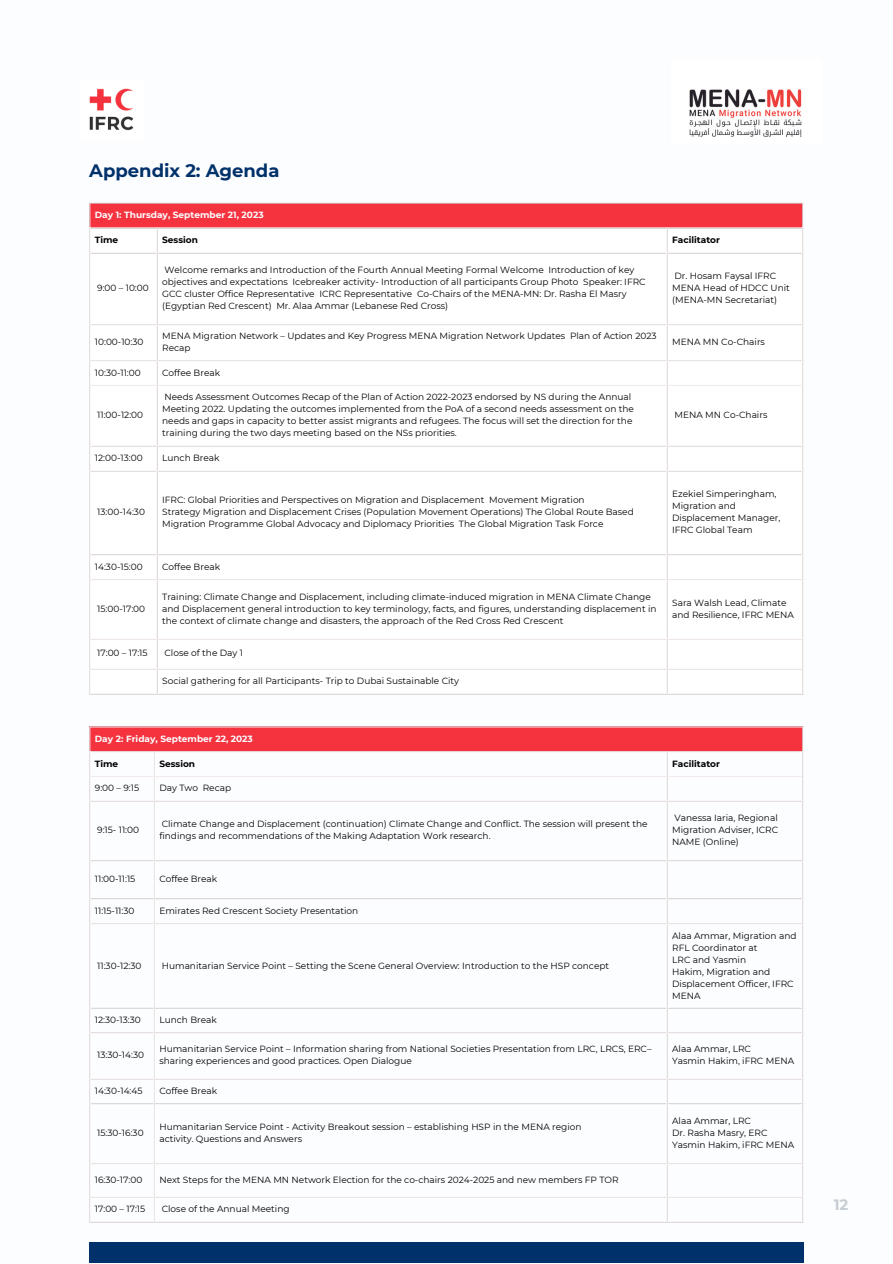
<style>
.page{position:relative;width:893px;height:1264px;background:#fff}
.page>*{position:absolute;margin:0;border:0;box-sizing:border-box;transform-origin:0 0}
.t1{font:700 18px "Montserrat";color:#00316a}
.t2{font:700 15px "Montserrat";color:#c6ced4}
.t3{font:9px/12px "Montserrat";color:#000}
.t4{font:700 9px "Montserrat";color:#fcfdff}
.t5{font:700 9px "Montserrat";color:#000}
</style>
<div class="page">
<div style="left:89px;top:1242px;width:714px;height:20px;background:#00316a"></div>
<div style="left:89px;top:203px;width:714px;height:25px;background:#f5333f"></div>
<svg style="left:90px;top:228px;width:712px;height:465px"></svg>
<hr style="left:89px;top:203px;width:1px;height:490px;background:#f1ebeb">
<hr style="left:156px;top:228px;width:2px;height:465px;background:#f1ebeb">
<hr style="left:666px;top:228px;width:1px;height:465px;background:#f1ebeb">
<hr style="left:802px;top:203px;width:1px;height:490px;background:#f1ebeb">
<hr style="left:89px;top:202px;width:714px;height:1px;background:#f1ebeb">
<hr style="left:89px;top:227px;width:714px;height:1px;background:#f1ebeb">
<hr style="left:89px;top:252px;width:714px;height:1px;background:#f1ebeb">
<hr style="left:89px;top:324px;width:714px;height:1px;background:#f1ebeb">
<hr style="left:89px;top:360px;width:714px;height:1px;background:#f1ebeb">
<hr style="left:89px;top:385px;width:714px;height:1px;background:#f1ebeb">
<hr style="left:89px;top:445px;width:714px;height:2px;background:#f1ebeb">
<hr style="left:89px;top:470px;width:714px;height:2px;background:#f1ebeb">
<hr style="left:89px;top:554px;width:714px;height:1px;background:#f1ebeb">
<hr style="left:89px;top:579px;width:714px;height:1px;background:#f1ebeb">
<hr style="left:89px;top:638px;width:714px;height:2px;background:#f1ebeb">
<hr style="left:89px;top:668px;width:714px;height:2px;background:#f1ebeb">
<hr style="left:89px;top:693px;width:714px;height:1px;background:#f1ebeb">
<div style="left:89px;top:726px;width:714px;height:26px;background:#f5333f"></div>
<hr style="left:89px;top:727px;width:1px;height:494px;background:#f1ebeb">
<hr style="left:154px;top:752px;width:1px;height:469px;background:#f1ebeb">
<hr style="left:666px;top:752px;width:1px;height:469px;background:#f1ebeb">
<hr style="left:802px;top:727px;width:1px;height:494px;background:#f1ebeb">
<hr style="left:89px;top:726px;width:714px;height:1px;background:#f1ebeb">
<hr style="left:89px;top:751px;width:714px;height:1px;background:#f1ebeb">
<hr style="left:89px;top:776px;width:714px;height:1px;background:#f1ebeb">
<hr style="left:89px;top:800px;width:714px;height:1px;background:#f1ebeb">
<hr style="left:89px;top:860px;width:714px;height:1px;background:#f1ebeb">
<hr style="left:89px;top:898px;width:714px;height:1px;background:#f1ebeb">
<hr style="left:89px;top:923px;width:714px;height:1px;background:#f1ebeb">
<hr style="left:89px;top:1007px;width:714px;height:1px;background:#f1ebeb">
<hr style="left:89px;top:1032px;width:714px;height:1px;background:#f1ebeb">
<hr style="left:89px;top:1078px;width:714px;height:1px;background:#f1ebeb">
<hr style="left:89px;top:1103px;width:714px;height:1px;background:#f1ebeb">
<hr style="left:89px;top:1163px;width:714px;height:1px;background:#f1ebeb">
<hr style="left:89px;top:1196px;width:714px;height:1px;background:#f1ebeb">
<hr style="left:89px;top:1221px;width:714px;height:1px;background:#f1ebeb">
<img style="left:89px;top:88px;width:45px;height:43px">
<img style="left:689px;top:89px;width:113px;height:47px">
<p class="t1" style="left:89px;top:160px;width:192px">Appendix 2: Agenda</p>
<p class="t4" style="left:95px;top:209px;width:170px">Day 1: Thursday, September 21, 2023</p>
<p class="t5" style="left:95px;top:234px;width:25px">Time</p>
<p class="t5" style="left:162px;top:234px;width:37px">Session</p>
<p class="t5" style="left:672px;top:234px;width:49px">Facilitator</p>
<p class="t3" style="left:97px;top:282px;width:53px">9:00 – 10:00</p>
<p class="t3" style="left:162px;top:264px;width:485px">Welcome remarks and Introduction of the Fourth Annual Meeting Formal Welcome Introduction of key objectives and expectations Icebreaker activity- Introduction of all participants Group Photo Speaker: IFRC GCC cluster Office Representative ICRC Representative Co-Chairs of the MENA-MN: Dr. Rasha El Masry (Egyptian Red Crescent) Mr. Alaa Ammar (Lebanese Red Cross)</p>
<p class="t3" style="left:672px;top:270px;width:119px">Dr. Hosam Faysal IFRC<br>MENA Head of HDCC Unit (MENA-MN Secretariat)</p>
<p class="t3" style="left:95px;top:335px;width:50px">10:00-10:30</p>
<p class="t3" style="left:162px;top:329px;width:496px">MENA Migration Network – Updates and Key Progress MENA Migration Network Updates Plan of Action 2023<br>Recap</p>
<p class="t3" style="left:672px;top:335px;width:94px">MENA MN Co-Chairs</p>
<p class="t3" style="left:95px;top:366px;width:47px">10:30-11:00</p>
<p class="t3" style="left:162px;top:366px;width:59px">Coffee Break</p>
<p class="t3" style="left:97px;top:409px;width:47px">11:00-12:00</p>
<p class="t3" style="left:162px;top:391px;width:473px">Needs Assessment Outcomes Recap of the Plan of Action 2022-2023 endorsed by NS during the Annual Meeting 2022. Updating the outcomes implemented from the PoA of a second needs assessment on the needs and gaps in capacity to better assist migrants and refugees. The focus will set the direction for the training during the two days meeting based on the NSs priorities.</p>
<p class="t3" style="left:674px;top:409px;width:94px">MENA MN Co-Chairs</p>
<p class="t3" style="left:95px;top:452px;width:49px">12:00-13:00</p>
<p class="t3" style="left:162px;top:452px;width:59px">Lunch Break</p>
<p class="t3" style="left:97px;top:506px;width:49px">13:00-14:30</p>
<p class="t3" style="left:162px;top:494px;width:473px">IFRC: Global Priorities and Perspectives on Migration and Displacement Movement Migration<br>Strategy Migration and Displacement Crises (Population Movement Operations) The Global Route Based<br>Migration Programme Global Advocacy and Diplomacy Priorities The Global Migration Task Force</p>
<p class="t3" style="left:672px;top:488px;width:110px">Ezekiel Simperingham,<br>Migration and<br>Displacement Manager,<br>IFRC Global Team</p>
<p class="t3" style="left:95px;top:560px;width:49px">14:30-15:00</p>
<p class="t3" style="left:162px;top:560px;width:59px">Coffee Break</p>
<p class="t3" style="left:97px;top:602px;width:49px">15:00-17:00</p>
<p class="t3" style="left:162px;top:590px;width:496px">Training: Climate Change and Displacement, including climate-induced migration in MENA Climate Change and Displacement general introduction to key terminology, facts, and figures, understanding displacement in the context of climate change and disasters, the approach of the Red Cross Red Crescent</p>
<p class="t3" style="left:672px;top:596px;width:123px">Sara Walsh Lead, Climate and Resilience, IFRC MENA</p>
<p class="t3" style="left:97px;top:647px;width:52px">17:00 – 17:15</p>
<p class="t3" style="left:164px;top:647px;width:80px">Close of the Day 1</p>
<p class="t3" style="left:162px;top:675px;width:298px">Social gathering for all Participants- Trip to Dubai Sustainable City</p>
<p class="t4" style="left:95px;top:733px;width:159px">Day 2: Friday, September 22, 2023</p>
<p class="t5" style="left:95px;top:757px;width:25px">Time</p>
<p class="t5" style="left:159px;top:757px;width:37px">Session</p>
<p class="t5" style="left:672px;top:757px;width:49px">Facilitator</p>
<p class="t3" style="left:95px;top:782px;width:46px">9:00 – 9:15</p>
<p class="t3" style="left:159px;top:782px;width:73px">Day Two Recap</p>
<p class="t3" style="left:97px;top:824px;width:43px">9:15- 11:00</p>
<p class="t3" style="left:159px;top:818px;width:489px">Climate Change and Displacement (continuation) Climate Change and Conflict. The session will present the findings and recommendations of the Making Adaptation Work research.</p>
<p class="t3" style="left:672px;top:812px;width:107px;text-align:justify">Vanessa Iaria, Regional Migration Adviser, ICRC NAME (Online)</p>
<p class="t3" style="left:95px;top:873px;width:42px">11:00-11:15</p>
<p class="t3" style="left:159px;top:873px;width:59px">Coffee Break</p>
<p class="t3" style="left:95px;top:904px;width:41px">11:15-11:30</p>
<p class="t3" style="left:159px;top:904px;width:200px">Emirates Red Crescent Society Presentation</p>
<p class="t3" style="left:97px;top:959px;width:46px">11:30-12:30</p>
<p class="t3" style="left:162px;top:959px;width:449px">Humanitarian Service Point – Setting the Scene General Overview: Introduction to the HSP concept</p>
<p class="t3" style="left:672px;top:929px;width:126px">Alaa Ammar, Migration and<br>RFL Coordinator at<br>LRC and Yasmin<br>Hakim, Migration and<br>Displacement Officer, IFRC<br>MENA</p>
<p class="t3" style="left:95px;top:1013px;width:47px">12:30-13:30</p>
<p class="t3" style="left:159px;top:1013px;width:59px">Lunch Break</p>
<p class="t3" style="left:97px;top:1048px;width:48px">13:30-14:30</p>
<p class="t3" style="left:159px;top:1042px;width:493px">Humanitarian Service Point – Information sharing from National Societies Presentation from LRC, LRCS, ERC– sharing experiences and good practices. Open Dialogue</p>
<p class="t3" style="left:672px;top:1042px;width:80px">Alaa Ammar, LRC</p>
<p class="t3" style="left:672px;top:1054px;width:123px">Yasmin Hakim, iFRC MENA</p>
<p class="t3" style="left:95px;top:1084px;width:49px">14:30-14:45</p>
<p class="t3" style="left:159px;top:1084px;width:59px">Coffee Break</p>
<p class="t3" style="left:97px;top:1126px;width:48px">15:30-16:30</p>
<p class="t3" style="left:159px;top:1120px;width:423px">Humanitarian Service Point - Activity Breakout session – establishing HSP in the MENA region activity. Questions and Answers</p>
<p class="t3" style="left:95px;top:1173px;width:49px">16:30-17:00</p>
<p class="t3" style="left:159px;top:1173px;width:460px">Next Steps for the MENA MN Network Election for the co-chairs 2024-2025 and new members FP TOR</p>
<p class="t3" style="left:95px;top:1202px;width:52px">17:00 – 17:15</p>
<p class="t3" style="left:162px;top:1202px;width:129px">Close of the Annual Meeting</p>
<p class="t3" style="left:672px;top:1114px;width:80px">Alaa Ammar, LRC</p>
<p class="t3" style="left:672px;top:1126px;width:97px">Dr. Rasha Masry, ERC</p>
<p class="t3" style="left:672px;top:1138px;width:123px">Yasmin Hakim, iFRC MENA</p>
<p class="t2" style="left:833px;top:1195px;width:16px">12</p>
</div>
